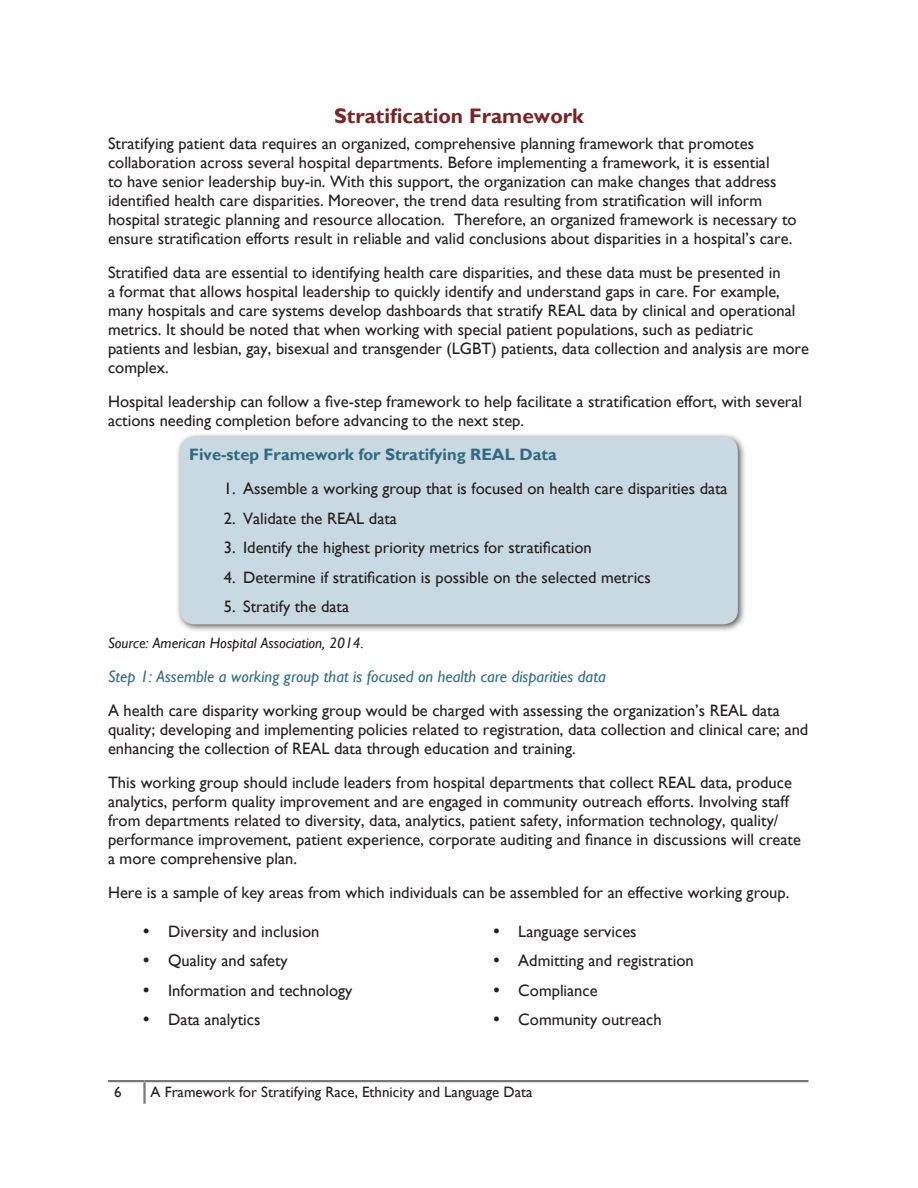
<style>
.page{position:relative;width:918px;height:1188px;background:#fff}
.page>*{position:absolute;margin:0;border:0;box-sizing:border-box;transform-origin:0 0}
.Main_Header{font:700 21px "Gill Sans";color:#792425}
.t1{font:16.5px/18.9px "Gill Sans";color:#231f20}
.Subhead_1{font:italic 16.5px "Gill Sans";color:#316b81}
.t2{font:700 16.5px "Gill Sans";color:#316b81}
.t3{font:15px "Gill Sans";color:#231f20}
.Figure{font:italic 15px "Gill Sans";color:#231f20}
</style>
<div class="page">
<hr style="left:108px;top:1080px;width:37px;height:2px;background:#76787b">
<hr style="left:143px;top:1082px;width:3px;height:22px;background:#76787b">
<hr style="left:145px;top:1080px;width:663px;height:2px;background:#76787b">
<div style="left:176px;top:432px;width:571px;height:201px;background:#231f20;opacity:.75"></div>
<div style="left:181px;top:437px;width:556px;height:187px;background:#c9d9e2;border-radius:14px"></div>
<div style="left:180px;top:436px;width:558px;height:188px;border:2px solid #c9d9e2;border-radius:14px"></div>
<p class="Main_Header" style="left:334px;top:103px;width:251px">Stratification Framework</p>
<p class="t1" style="left:108px;top:134px;width:690px">Stratifying patient data requires an organized, comprehensive planning framework that promotes collaboration across several hospital departments. Before implementing a framework, it is essential<br>to have senior leadership buy-in. With this support, the organization can make changes that address identified health care disparities. Moreover, the trend data resulting from stratification will inform hospital strategic planning and resource allocation. Therefore, an organized framework is necessary to ensure stratification efforts result in reliable and valid conclusions about disparities in a hospital’s care.</p>
<p class="t1" style="left:108px;top:263px;width:702px">Stratified data are essential to identifying health care disparities, and these data must be presented in<br>a format that allows hospital leadership to quickly identify and understand gaps in care. For example, many hospitals and care systems develop dashboards that stratify REAL data by clinical and operational metrics. It should be noted that when working with special patient populations, such as pediatric patients and lesbian, gay, bisexual and transgender (LGBT) patients, data collection and analysis are more complex.</p>
<p class="t1" style="left:108px;top:392px;width:696px">Hospital leadership can follow a five-step framework to help facilitate a stratification effort, with several actions needing completion before advancing to the next step.</p>
<p class="t2" style="left:189px;top:445px;width:369px">Five-step Framework for Stratifying REAL Data</p>
<p class="t1" style="left:224px;top:479px;width:505px">1. Assemble a working group that is focused on health care disparities data</p>
<p class="t1" style="left:224px;top:509px;width:175px">2. Validate the REAL data</p>
<p class="t1" style="left:224px;top:538px;width:370px">3. Identify the highest priority metrics for stratification</p>
<p class="t1" style="left:224px;top:568px;width:429px">4. Determine if stratification is possible on the selected metrics</p>
<p class="t1" style="left:224px;top:597px;width:127px">5. Stratify the data</p>
<p class="Figure" style="left:108px;top:634px;width:257px">Source: American Hospital Association, 2014.</p>
<p class="Subhead_1" style="left:108px;top:667px;width:499px">Step 1: Assemble a working group that is focused on health care disparities data</p>
<p class="t1" style="left:108px;top:702px;width:702px">A health care disparity working group would be charged with assessing the organization’s REAL data quality; developing and implementing policies related to registration, data collection and clinical care; and enhancing the collection of REAL data through education and training.</p>
<p class="t1" style="left:108px;top:774px;width:694px">This working group should include leaders from hospital departments that collect REAL data, produce analytics, perform quality improvement and are engaged in community outreach efforts. Involving staff from departments related to diversity, data, analytics, patient safety, information technology, quality/ performance improvement, patient experience, corporate auditing and finance in discussions will create a more comprehensive plan.</p>
<p class="t1" style="left:108px;top:884px;width:683px">Here is a sample of key areas from which individuals can be assembled for an effective working group.</p>
<p class="t1" style="left:168px;top:922px;width:153px">Diversity and inclusion</p>
<p class="t1" style="left:168px;top:951px;width:121px">Quality and safety</p>
<p class="t1" style="left:168px;top:981px;width:186px">Information and technology</p>
<p class="t1" style="left:168px;top:1010px;width:94px">Data analytics</p>
<p class="t1" style="left:518px;top:922px;width:120px">Language services</p>
<p class="t1" style="left:518px;top:951px;width:177px">Admitting and registration</p>
<p class="t1" style="left:518px;top:981px;width:81px">Compliance</p>
<p class="t1" style="left:518px;top:1010px;width:145px">Community outreach</p>
<p class="t3" style="left:114px;top:1084px;width:9px">6</p>
<p class="t3" style="left:151px;top:1084px;width:384px">A Framework for Stratifying Race, Ethnicity and Language Data</p>
</div>
